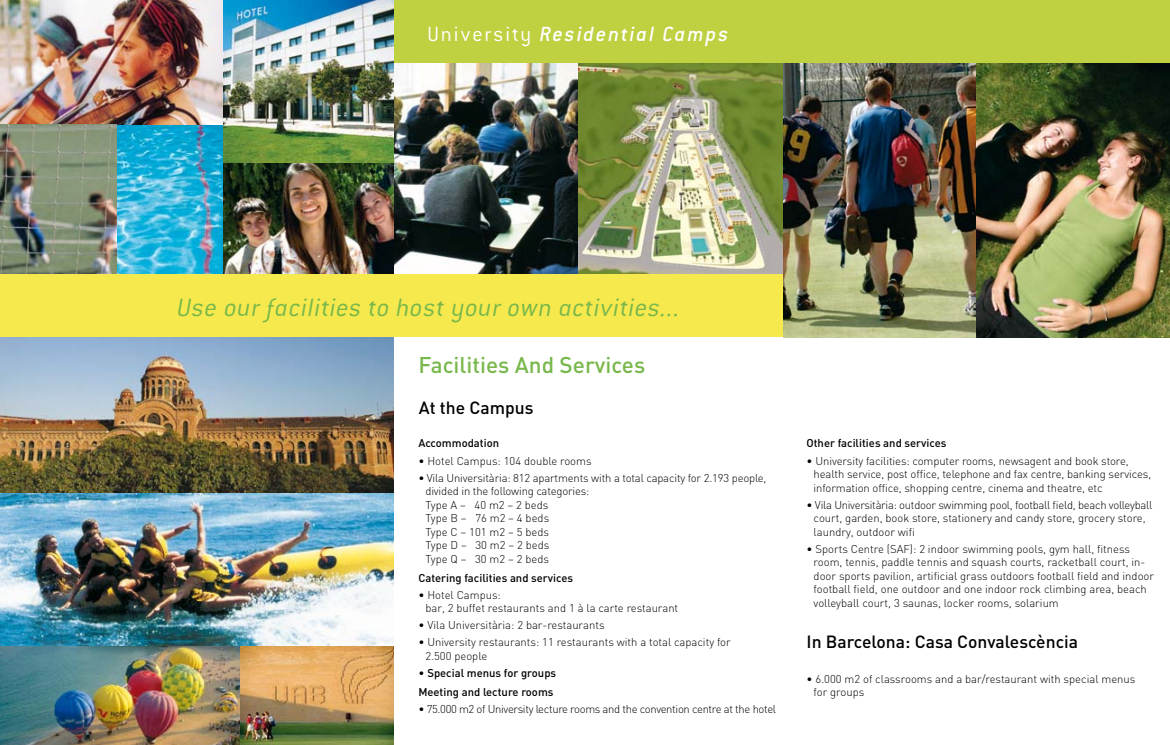
<style>
.page{position:relative;width:1170px;height:745px;background:#fff}
.page>*{position:absolute;margin:0;border:0;box-sizing:border-box;transform-origin:0 0}
.t1{font:italic 300 27.5px "Conduit ITC";letter-spacing:.025em;color:#78b74a}
.t2{font:italic 500 22.5px "Conduit ITC";letter-spacing:.08em;color:#fff}
.t3{font:500 22.5px "DIN";color:#78b74a}
.t4{font:500 17.5px "DIN";color:#000}
.t5{font:300 11.25px/13.5px "DIN";color:#000}
.t6{font:300 11.25px/13.5px "DIN";letter-spacing:-.025em;color:#000}
.t7{font:500 11.25px/18.8px "DIN";color:#000}
.t8{font:300 11.25px "DIN";letter-spacing:-.03em;color:#000}
.s1{font-weight:300;font-style:normal}
.s2{font-weight:300}
</style>
<div class="page">
<div style="left:0;top:273px;width:783px;height:64px;background:#f6e94e"></div>
<div style="left:393px;top:0;width:776px;height:64px;background:#bfd041"></div>
<img style="left:393px;top:64px;width:390px;height:209px">
<img style="left:0;top:337px;width:393px;height:407px">
<img style="left:0;top:0;width:393px;height:273px">
<img style="left:783px;top:64px;width:386px;height:273px">
<h2 class="t2" style="left:427px;top:21px;width:302px"><span class="s1">University</span> Residential Camps</h2>
<h1 class="t1" style="left:177px;top:292px;width:504px">Use our facilities to host your own activities...</h1>
<h2 class="t3" style="left:418px;top:350px;width:228px">Facilities And Services</h2>
<h3 class="t4" style="left:419px;top:396px;width:116px">At the Campus</h3>
<p class="t7" style="left:418px;top:433px;width:82px">Accommodation</p>
<p class="t5" style="left:418px;top:453px;width:175px">• Hotel Campus: 104 double rooms</p>
<p class="t5" style="left:425px;top:470px;width:342px;text-indent:-7px">• Vila Universitària: 812 apartments with a total capacity for 2.193 people, divided in the following categories:<br>Type A – 40 m2 – 2 beds<br>Type B – 76 m2 – 4 beds<br>Type C – 101 m2 – 5 beds<br>Type D – 30 m2 – 2 beds<br>Type Q – 30 m2 – 2 beds</p>
<p class="t7" style="left:418px;top:567px;width:156px">Catering facilities and services</p>
<p class="t5" style="left:425px;top:587px;width:254px;text-indent:-7px">• Hotel Campus:<br>bar, 2 buffet restaurants and 1 à la carte restaurant</p>
<p class="t5" style="left:418px;top:617px;width:188px">• Vila Universitària: 2 bar-restaurants</p>
<p class="t5" style="left:425px;top:635px;width:307px;text-indent:-7px">• University restaurants: 11 restaurants with a total capacity for<br>2.500 people</p>
<p class="t7" style="left:418px;top:662px;width:139px"><span class="s2">•</span> Special menus for groups<br>Meeting and lecture rooms</p>
<p class="t8" style="left:418px;top:701px;width:359px">• 75.000 m2 of University lecture rooms and the convention centre at the hotel</p>
<p class="t7" style="left:806px;top:433px;width:141px">Other facilities and services</p>
<p class="t5" style="left:813px;top:453px;width:339px;text-indent:-7px">• University facilities: computer rooms, newsagent and book store, health service, post office, telephone and fax centre, banking services, information office, shopping centre, cinema and theatre, etc</p>
<p class="t6" style="left:813px;top:497px;width:340px;text-indent:-7px">• Vila Universitària: outdoor swimming pool, football field, beach volleyball court, garden, book store, stationery and candy store, grocery store, laundry, outdoor wifi</p>
<p class="t5" style="left:813px;top:541px;width:342px;text-indent:-7px">• Sports Centre (SAF): 2 indoor swimming pools, gym hall, fitness room, tennis, paddle tennis and squash courts, racketball court, in&shy;door sports pavilion, artificial grass outdoors football field and indoor football field, one outdoor and one indoor rock climbing area, beach volleyball court, 3 saunas, locker rooms, solarium</p>
<h3 class="t4" style="left:806px;top:630px;width:273px">In Barcelona: Casa Convalescència</h3>
<p class="t5" style="left:813px;top:671px;width:323px;text-indent:-7px">• 6.000 m2 of classrooms and a bar/restaurant with special menus for groups</p>
</div>
